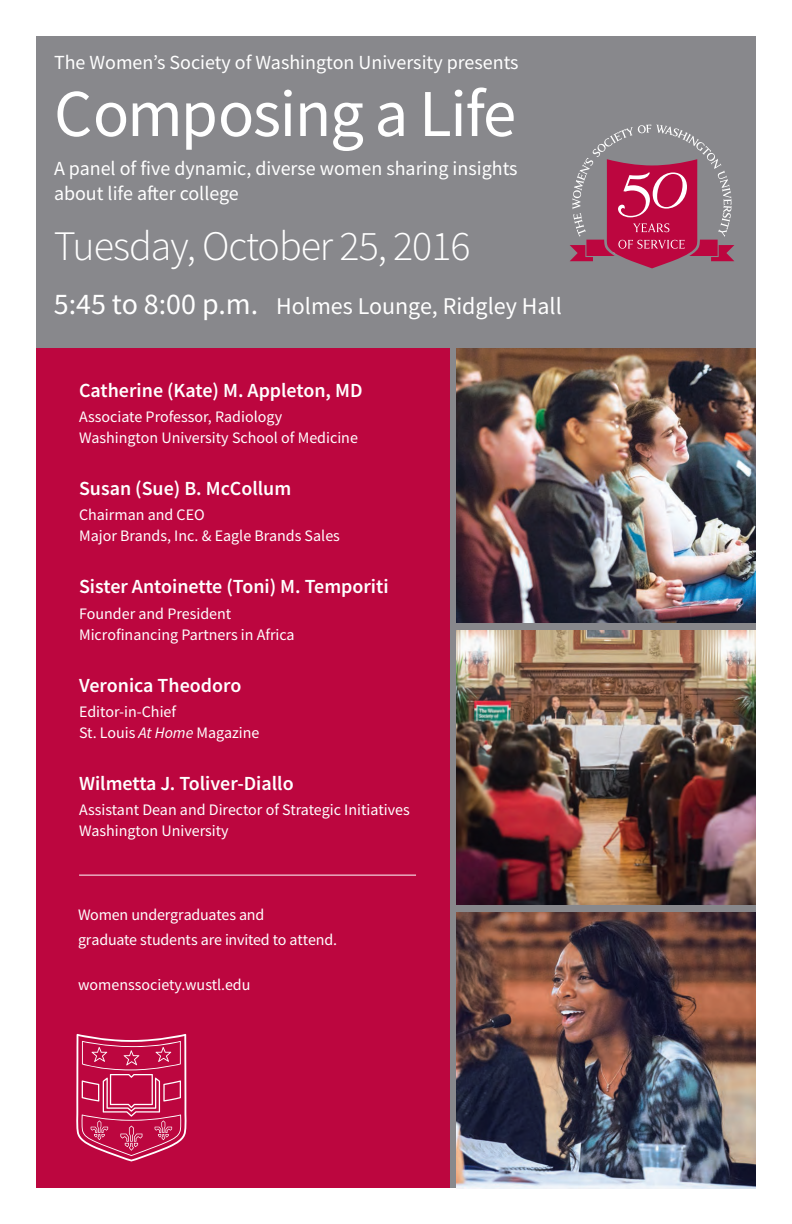
<style>
.page{position:relative;width:792px;height:1224px;background:#fff}
.page>*{position:absolute;margin:0;border:0;box-sizing:border-box;transform-origin:0 0}
.t1{font:67px "Source Sans Pro";letter-spacing:-.02em;color:#fff}
.t2{font:300 42px "Source Sans Pro";letter-spacing:-.025em;color:#fff}
.t3{font:24px "Source Sans Pro";color:#fff}
.t4{font:600 20px "Source Sans Pro";color:#fff}
.t5{font:20px/25px "Source Sans Pro";color:#fff}
.t6{font:16px/21px "Source Sans Pro";color:#fff}
.s1{font-size:30px}
.s2{font-style:italic}
</style>
<div class="page">
<div style="left:36px;top:36px;width:720px;height:1152px;background:#88888c"></div>
<div style="left:36px;top:348px;width:414px;height:840px;background:#bc063f"></div>
<img style="left:457px;top:912px;width:299px;height:277px">
<img style="left:457px;top:348px;width:299px;height:275px">
<img style="left:457px;top:630px;width:299px;height:275px">
<svg style="left:76px;top:1034px;width:110px;height:127px"></svg>
<svg style="left:570px;top:125px;width:164px;height:143px"></svg>
<hr style="left:79px;top:875px;width:337px;height:1px;background:#fff">
<p class="t5" style="left:54px;top:50px;width:466px">The Women’s Society of Washington University presents</p>
<h1 class="t1" style="left:54px;top:71px;width:464px">Composing a Life</h1>
<p class="t5" style="left:54px;top:155px;width:465px">A panel of five dynamic, diverse women sharing insights about life after college</p>
<h2 class="t2" style="left:54px;top:220px;width:418px">Tuesday, October 25, 2016</h2>
<h3 class="t3" style="left:54px;top:290px;width:510px"><span class="s1">5:45 to 8:00 p.m.</span> Holmes Lounge, Ridgley Hall</h3>
<p class="t4" style="left:79px;top:377px;width:285px">Catherine (Kate) M. Appleton, MD</p>
<p class="t6" style="left:79px;top:406px;width:280px">Associate Professor, Radiology<br>Washington University School of Medicine</p>
<p class="t4" style="left:79px;top:475px;width:214px">Susan (Sue) B. McCollum</p>
<p class="t6" style="left:79px;top:504px;width:262px">Chairman and CEO<br>Major Brands, Inc. &amp; Eagle Brands Sales</p>
<p class="t4" style="left:79px;top:573px;width:311px">Sister Antoinette (Toni) M. Temporiti</p>
<p class="t6" style="left:79px;top:603px;width:217px">Founder and President<br>Microfinancing Partners in Africa</p>
<p class="t4" style="left:79px;top:672px;width:164px">Veronica Theodoro</p>
<p class="t6" style="left:79px;top:701px;width:182px">Editor-in-Chief<br>St. Louis <span class="s2">At Home</span> Magazine</p>
<p class="t4" style="left:79px;top:770px;width:216px">Wilmetta J. Toliver-Diallo</p>
<p class="t6" style="left:79px;top:799px;width:332px">Assistant Dean and Director of Strategic Initiatives<br>Washington University</p>
<p class="t6" style="left:78px;top:902px;width:260px;line-height:25px">Women undergraduates and<br>graduate students are invited to attend.</p>
<p class="t6" style="left:78px;top:974px;width:174px">womenssociety.wustl.edu</p>
</div>
